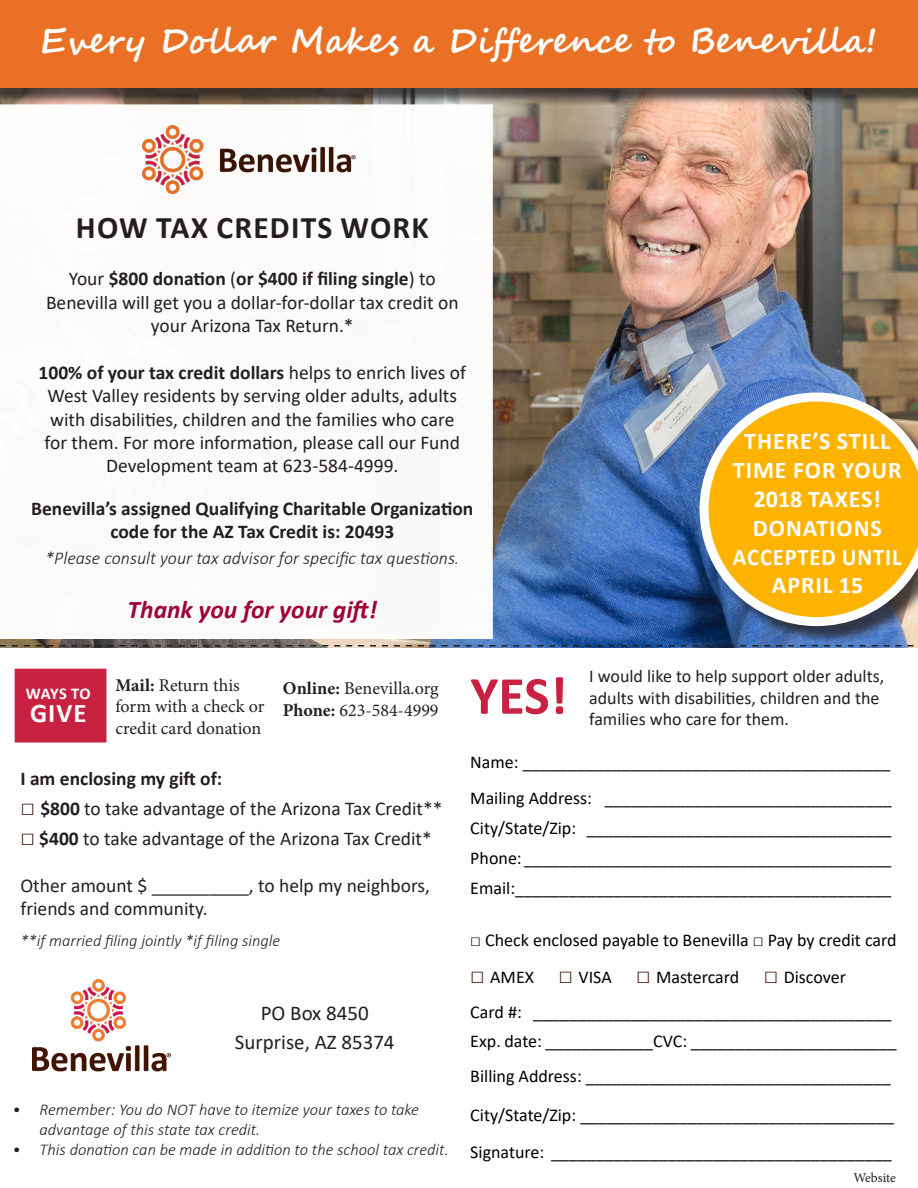
<style>
.page{position:relative;width:918px;height:1188px;background:#fff}
.page>*{position:absolute;margin:0;border:0;box-sizing:border-box;transform-origin:0 0}
.t1{font:700 54px "Calibri";color:#c92142}
.t2{font:700 34.5px "Segoe Script";color:#fff}
.t3{font:700 31.5px "Calibri";letter-spacing:.04em;color:#231f20}
.t4{font:700 27px "Calibri";color:#fff}
.t5{font:italic 700 25.5px "Calibri";color:#9d053a}
.t6{font:700 24px/28.8px "Calibri";letter-spacing:.04em;color:#fff;text-align:center}
.t7{font:21px "Calibri";color:#231f20}
.t8{font:19.5px/23.4px "Calibri";color:#231f20;text-align:center}
.t9{font:700 19.5px/23.4px "Calibri";color:#231f20;text-align:center}
.t10{font:18px/30px "Calibri";color:#000}
.t11{font:18px/21.6px "Calibri";color:#231f20}
.t12{font:18px/21.6px "Minion Pro";color:#231f20}
.t13{font:italic 300 18px "Calibri";color:#231f20}
.t14{font:italic 300 16.5px/19.8px "Calibri";color:#231f20}
.t15{font:700 16.5px "Calibri";color:#fff}
.t16{font:13.5px "Minion Pro";letter-spacing:-.005em;color:#231f20}
.s1{font-weight:400}
.s2{font-weight:700}
.s3{font-weight:700;font-size:24px;color:#401000}
</style>
<div class="page">
<img style="left:0;top:107px;width:918px;height:541px">
<div style="left:0;top:0;width:918px;height:107px;background:#231f20;opacity:.75"></div>
<div style="left:0;top:0;width:918px;height:88px;background:#e97024"></div>
<div style="left:15px;top:669px;width:91px;height:73px;background:#c92142"></div>
<svg style="left:0;top:645px;width:918px;height:1px"></svg>
<img style="left:32px;top:980px;width:139px;height:92px">
<svg style="left:0;top:104px;width:493px;height:535px"></svg>
<img style="left:142px;top:126px;width:213px;height:68px">
<div style="left:702px;top:395px;width:216px;height:250px;background:#231f20;opacity:.75"></div>
<svg style="left:700px;top:393px;width:218px;height:233px;background:#ddac33"></svg>
<p class="t2" style="left:40px;top:13px;width:839px">Every Dollar Makes a Difference to Benevilla!</p>
<p class="t3" style="left:76px;top:206px;width:354px">HOW TAX CREDITS WORK</p>
<p class="t9" style="left:69px;top:267px;width:368px"><span class="s1">Your</span> $800 donation <span class="s1">(</span>or $400 if filing single<span class="s1">) to</span></p>
<p class="t8" style="left:46px;top:290px;width:414px">Benevilla will get you a dollar-for-dollar tax credit on your Arizona Tax Return.*</p>
<p class="t8" style="left:39px;top:360px;width:429px"><span class="s2">100% of your tax credit dollars</span> helps to enrich lives of West Valley residents by serving older adults, adults with disabilities, children and the families who care for them. For more information, please call our Fund Development team at 623-584-4999.</p>
<p class="t9" style="left:31px;top:496px;width:444px">Benevilla’s assigned Qualifying Charitable Organization code for the AZ Tax Credit is: 20493</p>
<p class="t13" style="left:45px;top:547px;width:416px">*Please consult your tax advisor for specific tax questions.</p>
<p class="t5" style="left:128px;top:592px;width:251px">Thank you for your gift!</p>
<p class="t6" style="left:733px;top:427px;width:170px">THERE’S STILL<br>TIME FOR YOUR<br>2018 TAXES!<br>DONATIONS<br>ACCEPTED UNTIL<br>APRIL 15</p>
<p class="t15" style="left:26px;top:682px;width:66px">WAYS TO</p>
<p class="t4" style="left:30px;top:694px;width:58px">GIVE</p>
<p class="t12" style="left:115px;top:674px;width:126px"><span class="s2">Mail:</span> Return this</p>
<p class="t12" style="left:115px;top:696px;width:150px">form with a check or credit card donation</p>
<p class="t12" style="left:283px;top:678px;width:157px"><span class="s2">Online:</span> Benevilla.org</p>
<p class="t12" style="left:283px;top:699px;width:157px"><span class="s2">Phone:</span> 623-584-4999</p>
<p class="t9" style="left:20px;top:767px;width:203px">I am enclosing my gift of:</p>
<p class="t8" style="left:20px;top:796px;width:424px"><span class="s3">□</span> <span class="s2">$800</span> to take advantage of the Arizona Tax Credit**</p>
<p class="t8" style="left:20px;top:826px;width:413px"><span class="s3">□</span> <span class="s2">$400</span> to take advantage of the Arizona Tax Credit*</p>
<p class="t8" style="left:20px;top:873px;width:411px;text-align:left">Other amount $ __________, to help my neighbors, friends and community.</p>
<p class="t14" style="left:20px;top:930px;width:261px">**if married filing jointly *if filing single</p>
<p class="t7" style="left:261px;top:999px;width:110px">PO Box 8450</p>
<p class="t7" style="left:235px;top:1027px;width:161px">Surprise, AZ 85374</p>
<p class="t14" style="left:40px;top:1100px;width:381px;text-indent:-27px">• Remember: You do NOT have to itemize your taxes to take advantage of this state tax credit.</p>
<p class="t14" style="left:13px;top:1139px;width:438px">• This donation can be made in addition to the school tax credit.</p>
<p class="t1" style="left:470px;top:658px;width:99px">YES!</p>
<p class="t11" style="left:589px;top:665px;width:297px">I would like to help support older adults, adults with disabilities, children and the</p>
<p class="t11" style="left:589px;top:708px;width:201px">families who care for them.</p>
<p class="t10" style="left:470px;top:746px;width:422px">Name: _________________________________________</p>
<p class="t10" style="left:470px;top:783px;width:423px;text-align:justify">Mailing Address: ________________________________ City/State/Zip: __________________________________ Phone: _________________________________________ Email:__________________________________________</p>
<p class="t10" style="left:470px;top:925px;width:428px">□ Check enclosed payable to Benevilla □ Pay by credit card</p>
<p class="t10" style="left:470px;top:962px;width:377px"><span class="s3">□</span> AMEX <span class="s3">□</span> VISA <span class="s3">□</span> Mastercard <span class="s3">□</span> Discover</p>
<p class="t10" style="left:470px;top:998px;width:428px;line-height:28.5px">Card #: ________________________________________<br>Exp. date: ____________CVC: _______________________</p>
<p class="t10" style="left:470px;top:1056px;width:425px;line-height:39px">Billing Address: __________________________________<br>City/State/Zip: ___________________________________</p>
<p class="t10" style="left:470px;top:1136px;width:423px">Signature: ______________________________________</p>
<p class="t16" style="left:853px;top:1168px;width:44px">Website</p>
</div>
